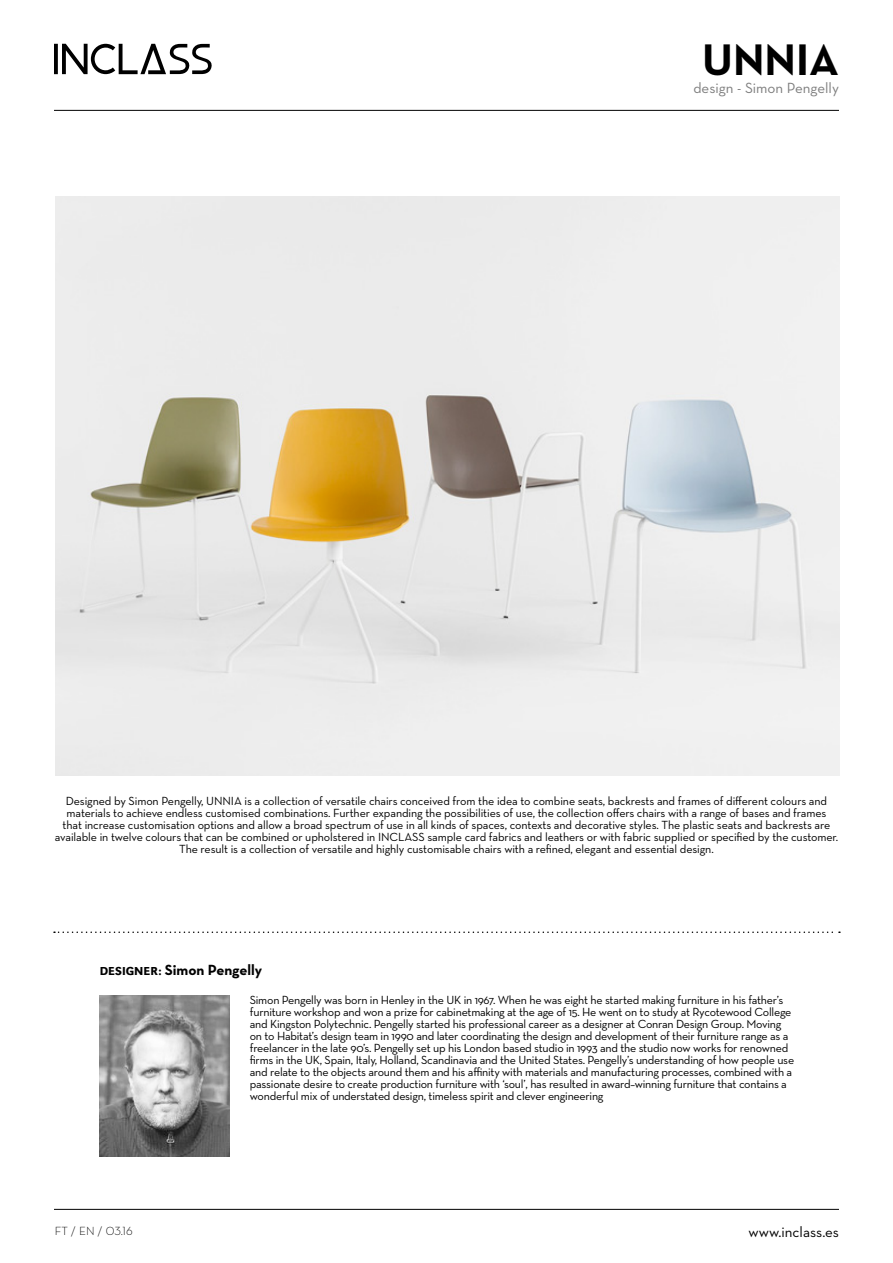
<style>
.page{position:relative;width:893px;height:1263px;background:#fff}
.page>*{position:absolute;margin:0;border:0;box-sizing:border-box;transform-origin:0 0}
.t1{font:700 45px "Neutra Text";color:#000}
.t2{font:700 15px "Neutra Text";color:#000}
.t3{font:15px "Neutra Text";color:#7d7d7d}
.t4{font:15px "Neutra Text";color:#000}
.t5{font:12px/12px "Neutra Text";letter-spacing:-.02em;color:#000}
.t6{font:300 12px "Neutra Text";color:#000}
.s1{font-family:"URW Grotesk";font-weight:500;font-size:12px}
.s2{font-family:"Neutra Text Light Alt";font-weight:400}
</style>
<div class="page">
<hr style="left:54px;top:110px;width:785px;height:1px;background:#000">
<hr style="left:54px;top:1209px;width:785px;height:1px;background:#000">
<svg style="left:54px;top:44px;width:158px;height:30px"></svg>
<img style="left:100px;top:995px;width:130px;height:162px">
<img style="left:55px;top:196px;width:785px;height:580px">
<svg style="left:54px;top:931px;width:786px;height:2px"></svg>
<h1 class="t1" style="left:702px;top:32px;width:138px">UNNIA</h1>
<p class="t3" style="left:693px;top:79px;width:147px">design - Simon Pengelly</p>
<p class="t5" style="left:55px;top:795px;width:785px;text-align:center">Designed by Simon Pengelly, UNNIA is a collection of versatile chairs conceived from the idea to combine seats, backrests and frames of different colours and materials to achieve endless customised combinations. Further expanding the possibilities of use, the collection offers chairs with a range of bases and frames<br>that increase customisation options and allow a broad spectrum of use in all kinds of spaces, contexts and decorative styles. The plastic seats and backrests are available in twelve colours that can be combined or upholstered in INCLASS sample card fabrics and leathers or with fabric supplied or specified by the customer.<br>The result is a collection of versatile and highly customisable chairs with a refined, elegant and essential design.</p>
<p class="t2" style="left:100px;top:960px;width:164px"><span class="s1">DESIGNER:</span> Simon Pengelly</p>
<p class="t5" style="left:250px;top:993px;width:546px">Simon Pengelly was born in Henley in the UK in 1967. When he was eight he started making furniture in his father’s furniture workshop and won a prize for cabinetmaking at the age of 15. He went on to study at Rycotewood College and Kingston Polytechnic. Pengelly started his professional career as a designer at Conran Design Group. Moving on to Habitat’s design team in 1990 and later coordinating the design and development of their furniture range as a freelancer in the late 90’s. Pengelly set up his London based studio in 1993 and the studio now works for renowned firms in the UK, Spain, Italy, Holland, Scandinavia and the United States. Pengelly’s understanding of how people use and relate to the objects around them and his affinity with materials and manufacturing processes, combined with a passionate desire to create production furniture with ‘soul’, has resulted in award–winning furniture that contains a wonderful mix of understated design, timeless spirit and clever engineering</p>
<p class="t6" style="left:55px;top:1224px;width:80px">FT / EN / <span class="s2">03.16</span></p>
<p class="t4" style="left:748px;top:1223px;width:92px">www.inclass.es</p>
</div>
